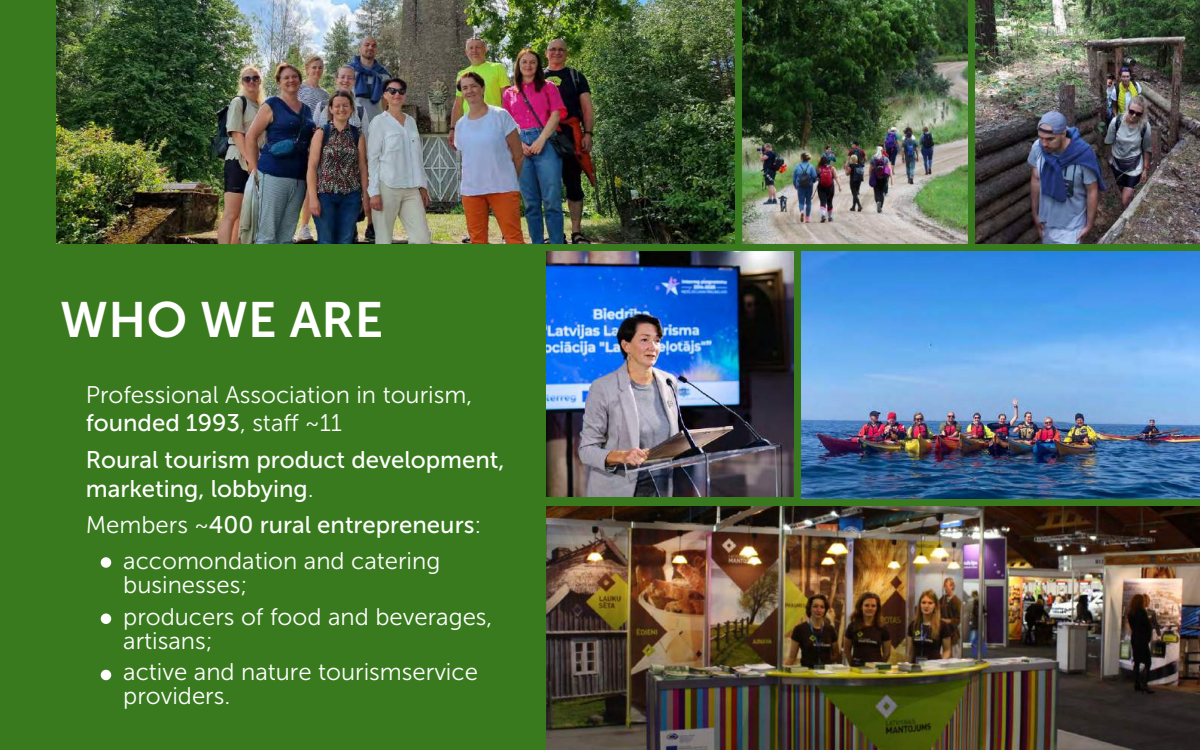
<style>
.page{position:relative;width:1200px;height:750px;background:#387a1d}
.page>*{position:absolute;margin:0;border:0;box-sizing:border-box;transform-origin:0 0}
.t1{font:49.5px "Museo Sans 700";letter-spacing:.01em;color:#fff}
.t2{font:24px/24px "Museo Sans 300";color:#fff}
.t3{font:24px/36.3px "Museo Sans 500";color:#fff}
.s1{font-family:"Museo Sans 300"}
</style>
<div class="page">
<img style="left:546px;top:506px;width:654px;height:244px">
<img style="left:56px;top:0;width:679px;height:244px">
<img style="left:975px;top:0;width:225px;height:244px">
<img style="left:742px;top:0;width:226px;height:244px">
<img style="left:801px;top:251px;width:399px;height:248px">
<img style="left:546px;top:251px;width:248px;height:245px">
<div style="left:101px;top:557px;width:10px;height:11px;background:#fff;border-radius:50%"></div>
<div style="left:101px;top:614px;width:10px;height:10px;background:#fff;border-radius:50%"></div>
<div style="left:101px;top:670px;width:10px;height:10px;background:#fff;border-radius:50%"></div>
<h1 class="t1" style="left:60px;top:293px;width:324px">WHO WE ARE</h1>
<p class="t2" style="left:86px;top:383px;width:388px">Professional Association in tourism,</p>
<p class="t3" style="left:86px;top:405px;width:420px">founded 1993<span class="s1">, staff ~11<br></span>Roural tourism product development,</p>
<p class="t3" style="left:86px;top:470px;width:397px">marketing, lobbying<span class="s1">.<br>Members ~</span>400 rural entrepreneurs<span class="s1">:</span></p>
<p class="t2" style="left:123px;top:549px;width:319px">accomondation and catering businesses;</p>
<p class="t2" style="left:123px;top:605px;width:371px">producers of food and beverages, artisans;</p>
<p class="t2" style="left:123px;top:660px;width:356px">active and nature tourismservice providers.</p>
</div>
